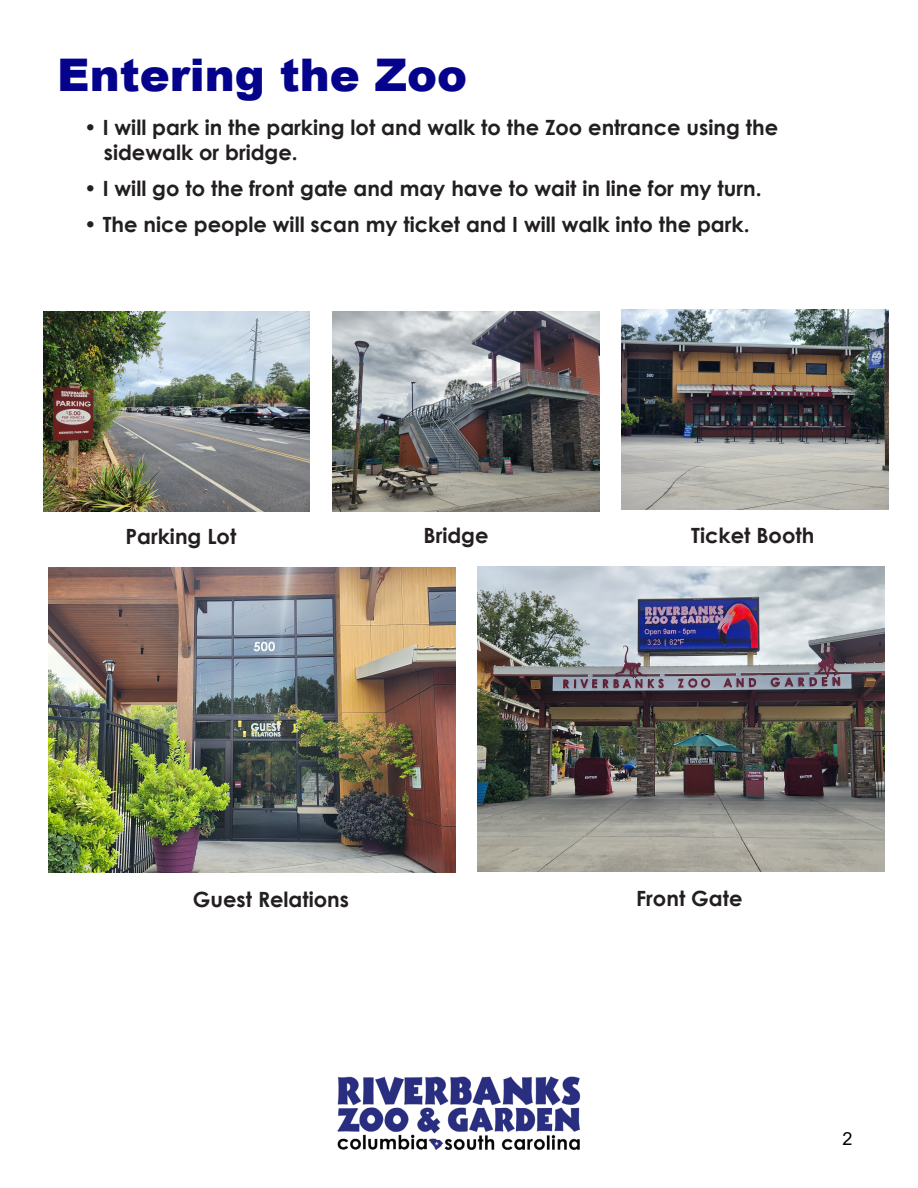
<style>
.page{position:relative;width:918px;height:1188px;background:#fff}
.page>*{position:absolute;margin:0;border:0;box-sizing:border-box;transform-origin:0 0}
.t1{font:900 45px "Arial";color:#05038c}
.t2{font:700 21px "Century Gothic";color:#231f20}
.t3{font:18px "Arial";color:#000}
</style>
<div class="page">
<img style="left:337px;top:1076px;width:244px;height:74px">
<img style="left:43px;top:311px;width:267px;height:200px">
<img style="left:333px;top:312px;width:266px;height:200px">
<img style="left:622px;top:310px;width:266px;height:200px">
<img style="left:477px;top:566px;width:407px;height:305px">
<img style="left:48px;top:567px;width:407px;height:306px">
<p class="t1" style="left:57px;top:43px;width:411px">Entering the Zoo</p>
<p class="t2" style="left:84px;top:114px;width:695px">• I will park in the parking lot and walk to the Zoo entrance using the</p>
<p class="t2" style="left:104px;top:139px;width:196px">sidewalk or bridge.</p>
<p class="t2" style="left:84px;top:175px;width:679px">• I will go to the front gate and may have to wait in line for my turn.</p>
<p class="t2" style="left:84px;top:211px;width:667px">• The nice people will scan my ticket and I will walk into the park.</p>
<p class="t2" style="left:125px;top:520px;width:112px">Parking Lot</p>
<p class="t2" style="left:423px;top:519px;width:67px">Bridge</p>
<p class="t2" style="left:691px;top:519px;width:125px">Ticket Booth</p>
<p class="t2" style="left:193px;top:883px;width:158px">Guest Relations</p>
<p class="t2" style="left:636px;top:882px;width:108px">Front Gate</p>
<p class="t3" style="left:843px;top:1126px;width:12px">2</p>
</div>
